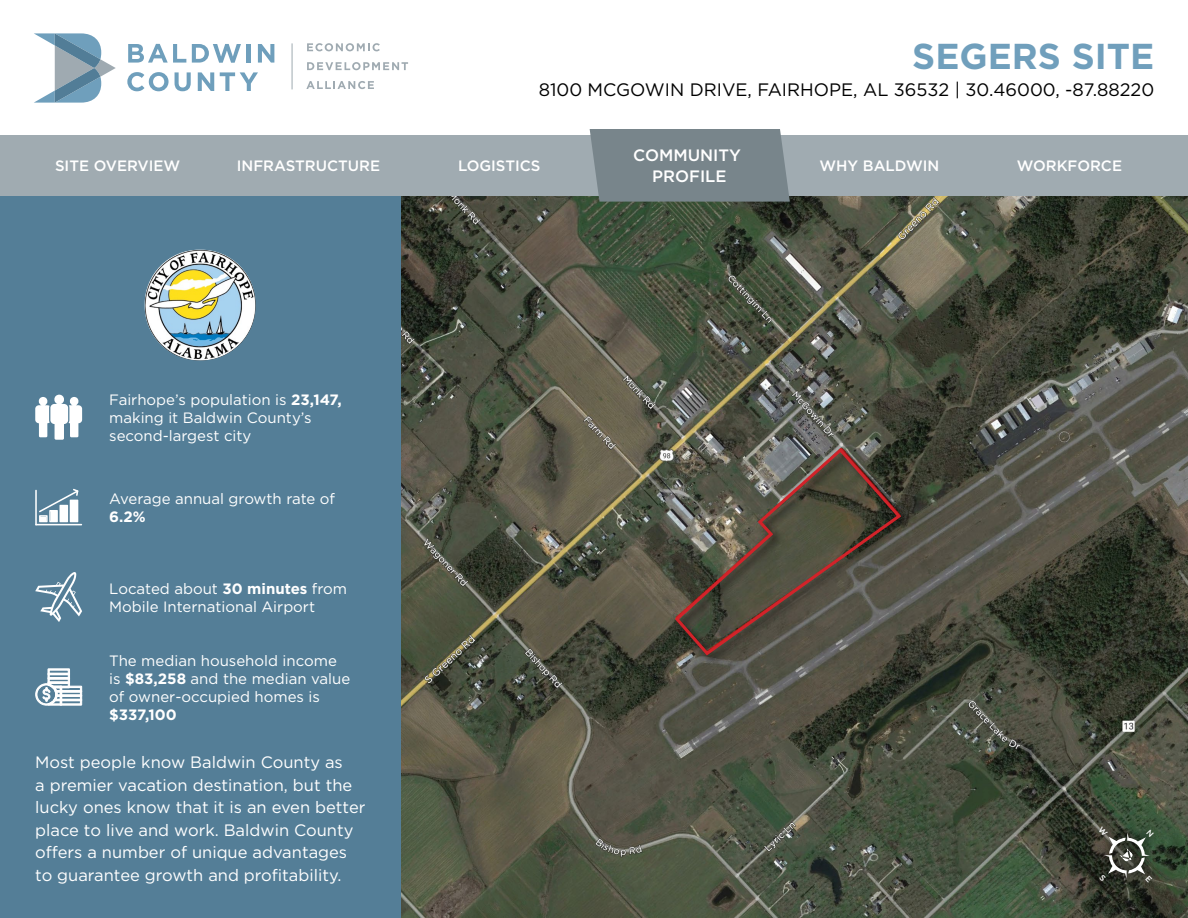
<style>
.page{position:relative;width:1188px;height:918px;background:#fff}
.page>*{position:absolute;margin:0;border:0;box-sizing:border-box;transform-origin:0 0}
.t1{font:700 36px "Gotham";color:#709fbc}
.t2{font:18px "Gotham";color:#000}
.t3{font:18px "Gotham";color:#fff}
.t4{font:700 18px "Gotham";color:#fff}
.t5{font:16.5px/22.5px "Gotham";color:#fff}
.t6{font:500 16.5px/21px "Gotham";color:#fff;text-align:center}
.t7{font:15px/18px "Gotham";color:#fff}
.t8{font:500 15px "Gotham";color:#fff}
.t9{font:700 15px "Gotham";color:#fff}
.s1{font-weight:700}
</style>
<div class="page">
<img style="left:400px;top:196px;width:788px;height:722px">
<div style="left:0;top:196px;width:400px;height:722px;background:#547e97"></div>
<svg style="left:35px;top:395px;width:47px;height:45px"></svg>
<hr style="left:35px;top:524px;width:47px;height:1px;background:#fff">
<hr style="left:35px;top:490px;width:2px;height:35px;background:#fff">
<svg style="left:39px;top:489px;width:39px;height:33px"></svg>
<svg style="left:35px;top:572px;width:47px;height:50px"></svg>
<svg style="left:35px;top:668px;width:48px;height:38px"></svg>
<div style="left:673px;top:446px;width:240px;height:221px;background:#000;opacity:.75"></div>
<svg style="left:673px;top:446px;width:230px;height:211px"></svg>
<div style="left:0;top:135px;width:1188px;height:61px;background:#a0abb1"></div>
<svg style="left:128px;top:44px;width:58px;height:19px"></svg>
<svg style="left:192px;top:44px;width:49px;height:19px"></svg>
<hr style="left:247px;top:44px;width:4px;height:19px;background:#6f9fbc">
<svg style="left:258px;top:44px;width:16px;height:19px"></svg>
<svg style="left:127px;top:72px;width:42px;height:19px"></svg>
<svg style="left:175px;top:72px;width:16px;height:19px"></svg>
<svg style="left:198px;top:72px;width:16px;height:19px"></svg>
<svg style="left:220px;top:72px;width:38px;height:19px"></svg>
<hr style="left:292px;top:43px;width:1px;height:46px;background:#9faab1">
<svg style="left:307px;top:43px;width:73px;height:8px"></svg>
<svg style="left:307px;top:62px;width:101px;height:8px"></svg>
<svg style="left:306px;top:81px;width:68px;height:8px"></svg>
<svg style="left:34px;top:33px;width:82px;height:70px"></svg>
<svg style="left:1090px;top:818px;width:72px;height:73px"></svg>
<img style="left:145px;top:250px;width:111px;height:111px">
<svg style="left:400px;top:129px;width:769px;height:73px"></svg>
<svg style="left:1098px;top:827px;width:56px;height:55px"></svg>
<h1 class="t1" style="left:912px;top:32px;width:243px">SEGERS SITE</h1>
<p class="t2" style="left:539px;top:78px;width:617px">8100 MCGOWIN DRIVE, FAIRHOPE, AL 36532 | 30.46000, -87.88220</p>
<p class="t6" style="left:633px;top:145px;width:109px">COMMUNITY<br>PROFILE</p>
<p class="t8" style="left:55px;top:156px;width:127px">SITE OVERVIEW</p>
<p class="t8" style="left:237px;top:156px;width:145px">INFRASTRUCTURE</p>
<p class="t8" style="left:458px;top:156px;width:84px">LOGISTICS</p>
<p class="t8" style="left:820px;top:156px;width:121px">WHY BALDWIN</p>
<p class="t8" style="left:1017px;top:156px;width:107px">WORKFORCE</p>
<p class="t7" style="left:109px;top:391px;width:234px">Fairhope’s population is <span class="s1">23,147, </span>making it Baldwin County’s second-largest city</p>
<p class="t7" style="left:109px;top:489px;width:227px">Average annual growth rate of</p>
<p class="t9" style="left:109px;top:507px;width:38px">6.2%</p>
<p class="t7" style="left:109px;top:579px;width:239px">Located about <span class="s1">30 minutes</span> from<br>Mobile International Airport</p>
<p class="t7" style="left:109px;top:651px;width:243px">The median household income is <span class="s1">$83,258</span> and the median value of owner-occupied homes is</p>
<p class="t9" style="left:109px;top:705px;width:69px">$337,100</p>
<p class="t5" style="left:35px;top:751px;width:332px">Most people know Baldwin County as<br>a premier vacation destination, but the lucky ones know that it is an even better place to live and work. Baldwin County offers a number of unique advantages to guarantee growth and profitability.</p>
<p class="t4" style="left:27px;top:823px;width:123px">CONTACT US</p>
<p class="t3" style="left:27px;top:852px;width:115px">251.970.4081</p>
</div>
